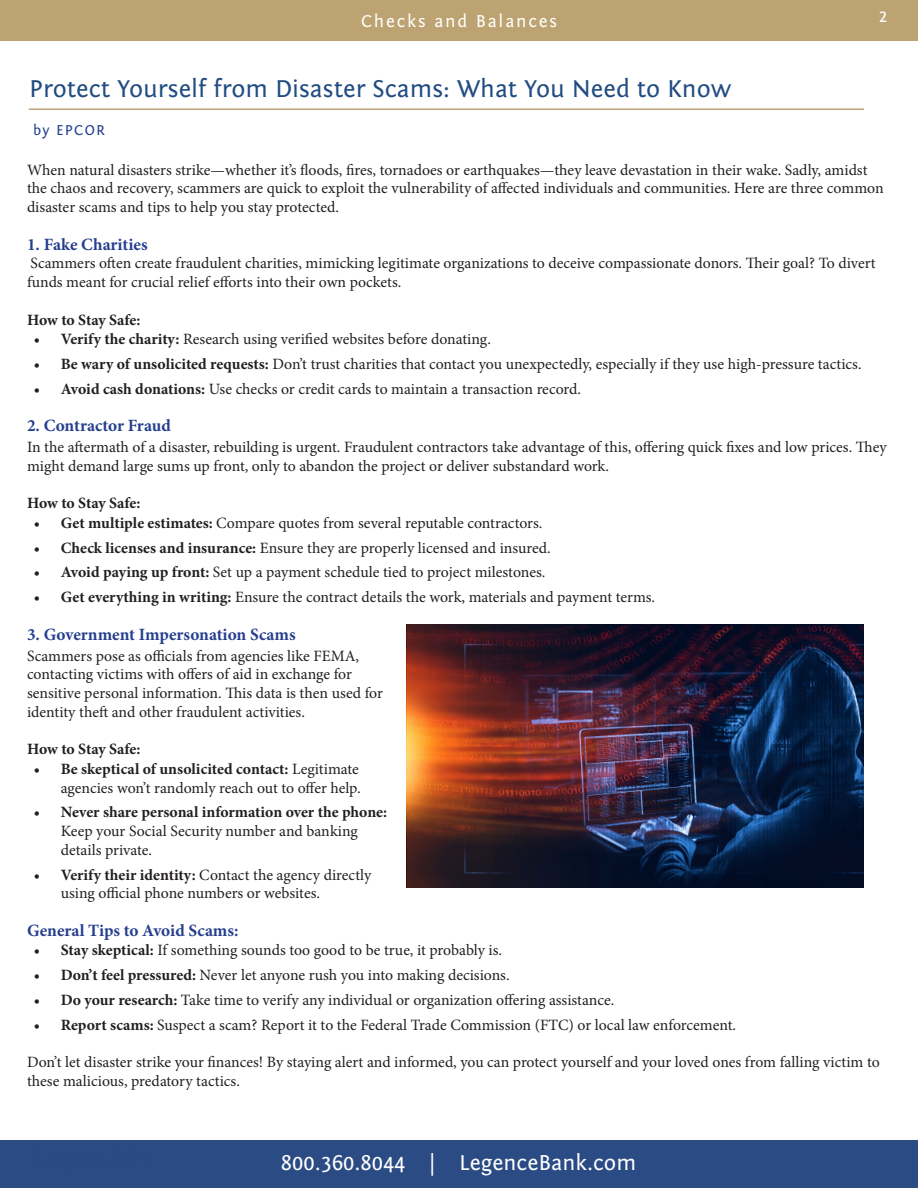
<style>
.page{position:relative;width:918px;height:1188px;background:#fff}
.page>*{position:absolute;margin:0;border:0;box-sizing:border-box;transform-origin:0 0}
.t1{font:25.5px "Fontin Sans";color:#214c82}
.t2{font:22.5px "Fontin Sans";color:#fff}
.t3{font:18px "Fontin Sans";letter-spacing:.1em;color:#fff}
.t4{font:700 17.25px "Minion Pro";color:#253f8e}
.t5{font:15.75px/18.8px "Minion Pro";color:#231f20}
.t6{font:700 15.75px "Minion Pro";letter-spacing:-.01em;color:#231f20}
.t7{font:15px "Fontin Sans";letter-spacing:.08em;color:#253f8e}
.s1{font-weight:700}
</style>
<div class="page">
<div style="left:0;top:1141px;width:918px;height:47px;background:#2b4b84"></div>
<div style="left:0;top:0;width:918px;height:41px;background:#bea372"></div>
<hr style="left:29px;top:108px;width:835px;height:2px;background:#bea372">
<img style="left:406px;top:625px;width:458px;height:262px">
<p class="t3" style="left:361px;top:11px;width:198px">Checks and Balances</p>
<p class="t3" style="left:879px;top:6px;width:10px">2</p>
<p class="t1" style="left:29px;top:74px;width:704px">Protect Yourself from Disaster Scams: What You Need to Know</p>
<p class="t7" style="left:33px;top:121px;width:73px">by EPCOR</p>
<p class="t5" style="left:27px;top:160px;width:858px">When natural disasters strike—whether it’s floods, fires, tornadoes or earthquakes—they leave devastation in their wake. Sadly, amidst the chaos and recovery, scammers are quick to exploit the vulnerability of affected individuals and communities. Here are three common disaster scams and tips to help you stay protected.</p>
<p class="t4" style="left:27px;top:232px;width:122px">1. Fake Charities</p>
<p class="t5" style="left:27px;top:254px;width:850px">Scammers often create fraudulent charities, mimicking legitimate organizations to deceive compassionate donors. Their goal? To divert funds meant for crucial relief efforts into their own pockets.</p>
<p class="t6" style="left:27px;top:308px;width:115px">How to Stay Safe:</p>
<p class="t5" style="left:34px;top:330px;width:459px"><span class="s1">• Verify the charity:</span> Research using verified websites before donating.</p>
<p class="t5" style="left:34px;top:354px;width:829px"><span class="s1">• Be wary of unsolicited requests:</span> Don’t trust charities that contact you unexpectedly, especially if they use high-pressure tactics.</p>
<p class="t5" style="left:34px;top:379px;width:549px"><span class="s1">• Avoid cash donations:</span> Use checks or credit cards to maintain a transaction record.</p>
<p class="t4" style="left:27px;top:413px;width:145px">2. Contractor Fraud</p>
<p class="t5" style="left:27px;top:438px;width:861px">In the aftermath of a disaster, rebuilding is urgent. Fraudulent contractors take advantage of this, offering quick fixes and low prices. They might demand large sums up front, only to abandon the project or deliver substandard work.</p>
<p class="t6" style="left:27px;top:492px;width:115px">How to Stay Safe:</p>
<p class="t5" style="left:34px;top:513px;width:510px"><span class="s1">• Get multiple estimates:</span> Compare quotes from several reputable contractors.</p>
<p class="t5" style="left:34px;top:538px;width:518px"><span class="s1">• Check licenses and insurance:</span> Ensure they are properly licensed and insured.</p>
<p class="t5" style="left:34px;top:563px;width:513px"><span class="s1">• Avoid paying up front:</span> Set up a payment schedule tied to project milestones.</p>
<p class="t5" style="left:34px;top:588px;width:623px"><span class="s1">• Get everything in writing:</span> Ensure the contract details the work, materials and payment terms.</p>
<p class="t4" style="left:27px;top:622px;width:270px">3. Government Impersonation Scams</p>
<p class="t5" style="left:27px;top:646px;width:357px">Scammers pose as officials from agencies like FEMA, contacting victims with offers of aid in exchange for sensitive personal information. This data is then used for identity theft and other fraudulent activities.</p>
<p class="t6" style="left:27px;top:738px;width:115px">How to Stay Safe:</p>
<p class="t5" style="left:34px;top:759px;width:328px;text-align:right"><span class="s1">• Be skeptical of unsolicited contact:</span> Legitimate agencies won’t randomly reach out to offer help.</p>
<p class="t5" style="left:61px;top:803px;width:328px;text-indent:-27px"><span class="s1">• Never share personal information over the phone:<br></span>Keep your Social Security number and banking details private.</p>
<p class="t5" style="left:61px;top:865px;width:312px;text-indent:-27px"><span class="s1">• Verify their identity:</span> Contact the agency directly using official phone numbers or websites.</p>
<p class="t4" style="left:27px;top:918px;width:213px">General Tips to Avoid Scams:</p>
<p class="t5" style="left:34px;top:941px;width:470px"><span class="s1">• Stay skeptical:</span> If something sounds too good to be true, it probably is.</p>
<p class="t5" style="left:34px;top:966px;width:477px"><span class="s1">• Don’t feel pressured:</span> Never let anyone rush you into making decisions.</p>
<p class="t5" style="left:34px;top:990px;width:582px"><span class="s1">• Do your research:</span> Take time to verify any individual or organization offering assistance.</p>
<p class="t5" style="left:34px;top:1015px;width:704px"><span class="s1">• Report scams:</span> Suspect a scam? Report it to the Federal Trade Commission (FTC) or local law enforcement.</p>
<p class="t5" style="left:27px;top:1053px;width:854px">Don’t let disaster strike your finances! By staying alert and informed, you can protect yourself and your loved ones from falling victim to these malicious, predatory tactics.</p>
<p class="t2" style="left:281px;top:1150px;width:357px">800.360.8044 | LegenceBank.com</p>
</div>
